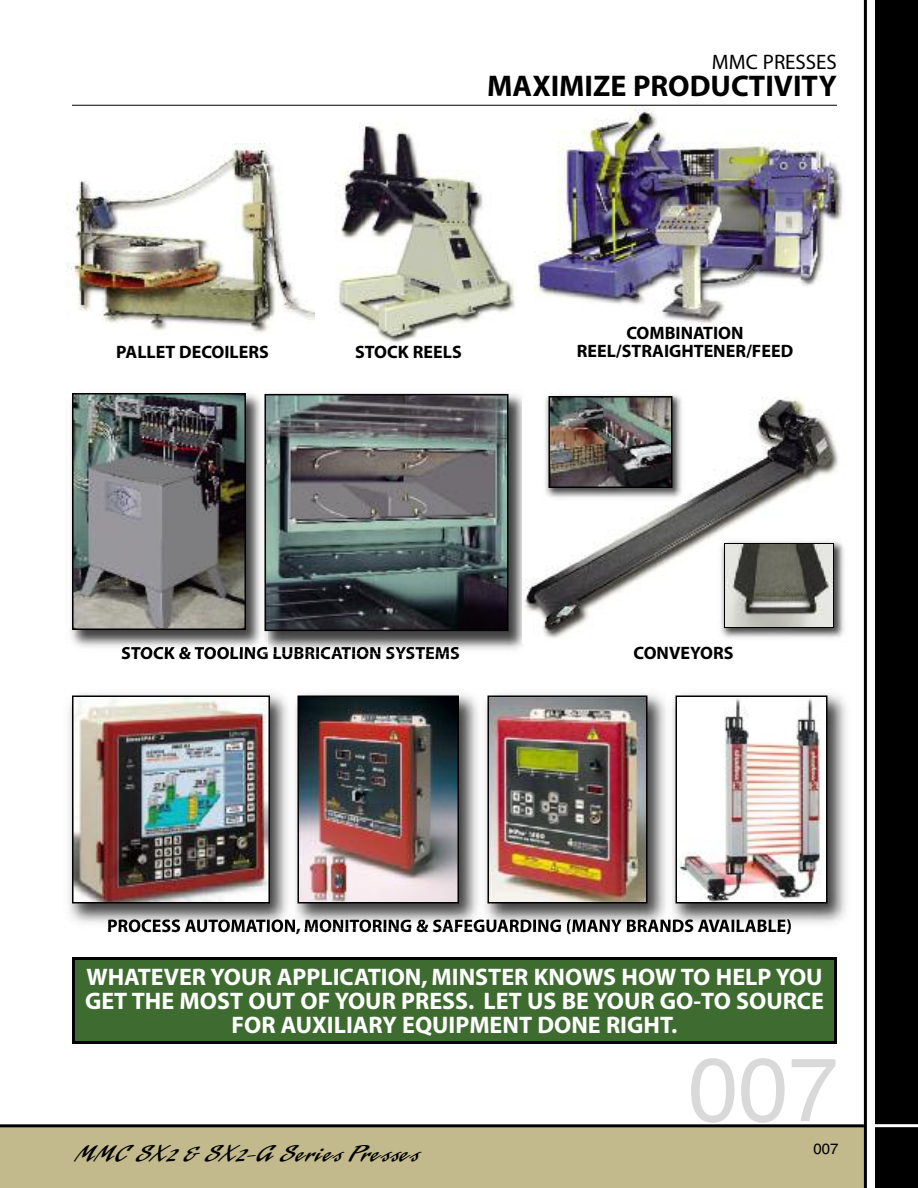
<style>
.page{position:relative;width:918px;height:1188px;background:#fff}
.page>*{position:absolute;margin:0;border:0;box-sizing:border-box;transform-origin:0 0}
.t1{font:90px "Helvetica";color:#d9d9d9}
.t2{font:700 30px "Myriad";color:#000}
.t3{font:700 24px/24px "Myriad";color:#fff;text-align:center}
.t4{font:24px "Laser Regular ICG";letter-spacing:-.03em;color:#000}
.t5{font:21px "Myriad";color:#000}
.t6{font:700 18px/18px "Myriad";color:#000;text-align:center}
.t7{font:15px "Helvetica";color:#000}
</style>
<div class="page">
<img style="left:335px;top:125px;width:181px;height:217px">
<div style="left:875px;top:0;width:43px;height:1188px;background:#000"></div>
<div style="left:0;top:1126px;width:864px;height:62px;background:#c2ba8c"></div>
<hr style="left:0;top:1124px;width:864px;height:3px;background:#000">
<hr style="left:864px;top:0;width:3px;height:1188px;background:#000">
<hr style="left:72px;top:105px;width:765px;height:1px;background:#000">
<hr style="left:872px;top:1124px;width:46px;height:3px;background:#fff">
<img style="left:66px;top:144px;width:248px;height:190px">
<img style="left:534px;top:107px;width:312px;height:217px">
<img style="left:70px;top:393px;width:453px;height:260px">
<img style="left:122px;top:647px;width:137px;height:5px">
<img style="left:75px;top:396px;width:168px;height:231px">
<div style="left:72px;top:393px;width:174px;height:237px;border:2px solid #000"></div>
<img style="left:259px;top:647px;width:45px;height:7px">
<svg style="left:259px;top:647px;width:8px;height:5px"></svg>
<img style="left:267px;top:397px;width:238px;height:231px">
<div style="left:264px;top:394px;width:244px;height:237px;border:2px solid #000"></div>
<img style="left:522px;top:398px;width:316px;height:245px">
<img style="left:542px;top:395px;width:144px;height:108px">
<img style="left:552px;top:399px;width:117px;height:86px">
<div style="left:549px;top:396px;width:123px;height:92px;border:2px solid #000"></div>
<img style="left:718px;top:538px;width:127px;height:105px">
<div style="left:724px;top:543px;width:110px;height:85px;border:2px solid #000"></div>
<img style="left:726px;top:544px;width:106px;height:82px">
<img style="left:68px;top:694px;width:221px;height:235px">
<img style="left:108px;top:919px;width:179px;height:10px">
<img style="left:75px;top:699px;width:192px;height:201px">
<div style="left:72px;top:696px;width:198px;height:207px;border:2px solid #000"></div>
<img style="left:294px;top:694px;width:552px;height:235px">
<img style="left:289px;top:919px;width:5px;height:10px">
<img style="left:300px;top:699px;width:156px;height:201px">
<div style="left:297px;top:696px;width:162px;height:207px;border:2px solid #000"></div>
<img style="left:491px;top:699px;width:153px;height:201px">
<div style="left:488px;top:696px;width:159px;height:207px;border:2px solid #000"></div>
<img style="left:679px;top:699px;width:146px;height:201px">
<div style="left:676px;top:696px;width:152px;height:207px;border:2px solid #000"></div>
<div style="left:74px;top:958px;width:762px;height:84px;background:#3e6c30"></div>
<div style="left:72px;top:957px;width:765px;height:87px;border:3px solid #000"></div>
<p class="t5" style="left:712px;top:54px;width:127px">MMC PRESSES</p>
<h2 class="t2" style="left:487px;top:75px;width:351px">MAXIMIZE PRODUCTIVITY</h2>
<p class="t6" style="left:116px;top:344px;width:154px">PALLET DECOILERS</p>
<p class="t6" style="left:355px;top:344px;width:108px">STOCK REELS</p>
<p class="t6" style="left:577px;top:325px;width:218px">COMBINATION<br>REEL/STRAIGHTENER/FEED</p>
<p class="t6" style="left:121px;top:646px;width:340px">STOCK &amp; TOOLING LUBRICATION SYSTEMS</p>
<p class="t6" style="left:634px;top:646px;width:101px">CONVEYORS</p>
<p class="t6" style="left:107px;top:918px;width:686px">PROCESS AUTOMATION, MONITORING &amp; SAFEGUARDING (MANY BRANDS AVAILABLE)</p>
<h3 class="t3" style="left:85px;top:967px;width:740px">WHATEVER YOUR APPLICATION, MINSTER KNOWS HOW TO HELP YOU<br>GET THE MOST OUT OF YOUR PRESS. LET US BE YOUR GO-TO SOURCE<br>FOR AUXILIARY EQUIPMENT DONE RIGHT.</h3>
<h3 class="t4" style="left:73px;top:1139px;width:346px">MMC SX2 &amp; SX2-G Series Presses</h3>
<h1 class="t1" style="left:688px;top:1037px;width:152px">007</h1>
<p class="t7" style="left:813px;top:1140px;width:27px">007</p>
</div>
